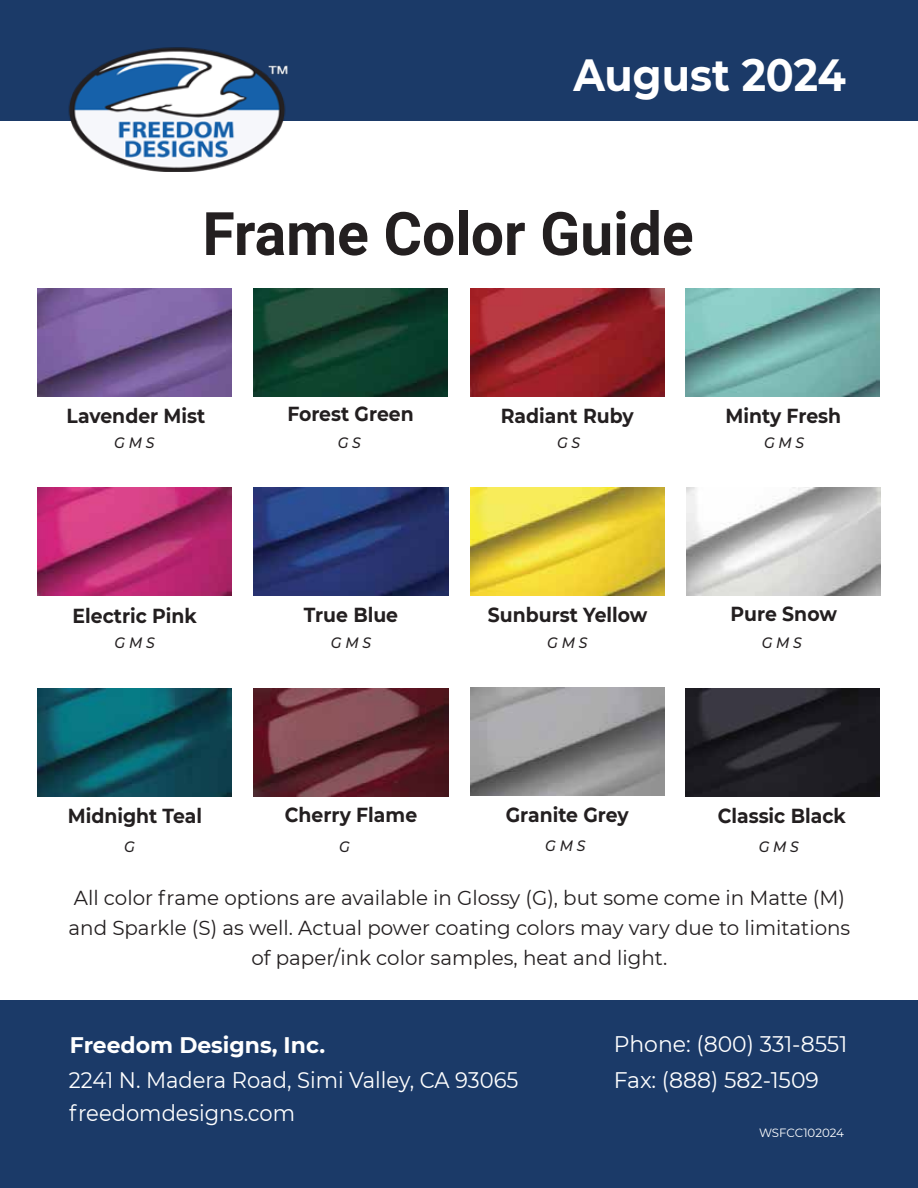
<style>
.page{position:relative;width:918px;height:1188px;background:#fff}
.page>*{position:absolute;margin:0;border:0;box-sizing:border-box;transform-origin:0 0}
.t1{font:700 60px "Roboto";color:#231f20}
.t2{font:700 45px "Montserrat";color:#fff;scale:.92 1}
.t3{font:22.5px "Montserrat";color:#fff;scale:.94 1}
.t4{font:22.5px "Montserrat";color:#fff}
.t5{font:700 22.5px "Montserrat";color:#fff}
.t6{font:20.25px/30px "Montserrat";color:#231f20;text-align:center}
.t7{font:700 20.25px "Montserrat";color:#231f20;scale:.93 1}
.t8{font:italic 500 15px "Montserrat";color:#231f20;scale:.93 1}
.t9{font:12px "Montserrat";letter-spacing:-.005em;color:#fff}
</style>
<div class="page">
<div style="left:0;top:1000px;width:918px;height:188px;background:#1b3a68"></div>
<div style="left:0;top:0;width:918px;height:121px;background:#1b3a68"></div>
<img style="left:37px;top:288px;width:194px;height:108px">
<img style="left:253px;top:288px;width:195px;height:108px">
<img style="left:37px;top:488px;width:195px;height:108px">
<img style="left:254px;top:488px;width:194px;height:108px">
<img style="left:471px;top:488px;width:194px;height:108px">
<img style="left:687px;top:488px;width:194px;height:108px">
<img style="left:470px;top:288px;width:195px;height:108px">
<img style="left:685px;top:288px;width:195px;height:108px">
<img style="left:37px;top:688px;width:195px;height:108px">
<img style="left:254px;top:688px;width:194px;height:108px">
<img style="left:471px;top:688px;width:194px;height:108px">
<img style="left:686px;top:688px;width:194px;height:108px">
<img style="left:68px;top:47px;width:220px;height:124px">
<h2 class="t2" style="left:573px;top:43px;width:298px">August 2024</h2>
<h1 class="t1" style="left:203px;top:192px;width:493px">Frame Color Guide</h1>
<p class="t7" style="left:67px;top:401px;width:151px">Lavender Mist</p>
<p class="t8" style="left:114px;top:432px;width:45px">G M S</p>
<p class="t7" style="left:287px;top:399px;width:137px">Forest Green</p>
<p class="t7" style="left:501px;top:401px;width:144px">Radiant Ruby</p>
<p class="t7" style="left:726px;top:401px;width:126px">Minty Fresh</p>
<p class="t8" style="left:338px;top:432px;width:26px">G S</p>
<p class="t8" style="left:557px;top:432px;width:26px">G S</p>
<p class="t8" style="left:764px;top:432px;width:45px">G M S</p>
<p class="t7" style="left:73px;top:601px;width:135px">Electric Pink</p>
<p class="t7" style="left:304px;top:600px;width:103px">True Blue</p>
<p class="t7" style="left:488px;top:600px;width:173px">Sunburst Yellow</p>
<p class="t7" style="left:731px;top:600px;width:116px">Pure Snow</p>
<p class="t8" style="left:115px;top:632px;width:45px">G M S</p>
<p class="t8" style="left:331px;top:632px;width:45px">G M S</p>
<p class="t8" style="left:547px;top:632px;width:45px">G M S</p>
<p class="t8" style="left:762px;top:632px;width:45px">G M S</p>
<p class="t7" style="left:68px;top:801px;width:146px">Midnight Teal</p>
<p class="t7" style="left:285px;top:800px;width:144px">Cherry Flame</p>
<p class="t7" style="left:506px;top:801px;width:134px">Granite Grey</p>
<p class="t7" style="left:718px;top:801px;width:139px">Classic Black</p>
<p class="t8" style="left:124px;top:836px;width:13px">G</p>
<p class="t8" style="left:339px;top:836px;width:13px">G</p>
<p class="t8" style="left:545px;top:836px;width:45px">G M S</p>
<p class="t8" style="left:759px;top:837px;width:45px">G M S</p>
<p class="t6" style="left:68px;top:882px;width:783px">All color frame options are available in Glossy (G), but some come in Matte (M) and Sparkle (S) as well. Actual power coating colors may vary due to limitations of paper/ink color samples, heat and light.</p>
<p class="t5" style="left:70px;top:1029px;width:257px">Freedom Designs, Inc.</p>
<p class="t3" style="left:69px;top:1065px;width:480px">2241 N. Madera Road, Simi Valley, CA 93065</p>
<p class="t3" style="left:69px;top:1097px;width:242px">freedomdesigns.com</p>
<p class="t4" style="left:614px;top:1029px;width:235px">Phone: (800) 331-8551</p>
<p class="t4" style="left:614px;top:1064px;width:207px">Fax: (888) 582-1509</p>
<p class="t9" style="left:759px;top:1125px;width:86px">WSFCC102024</p>
</div>
